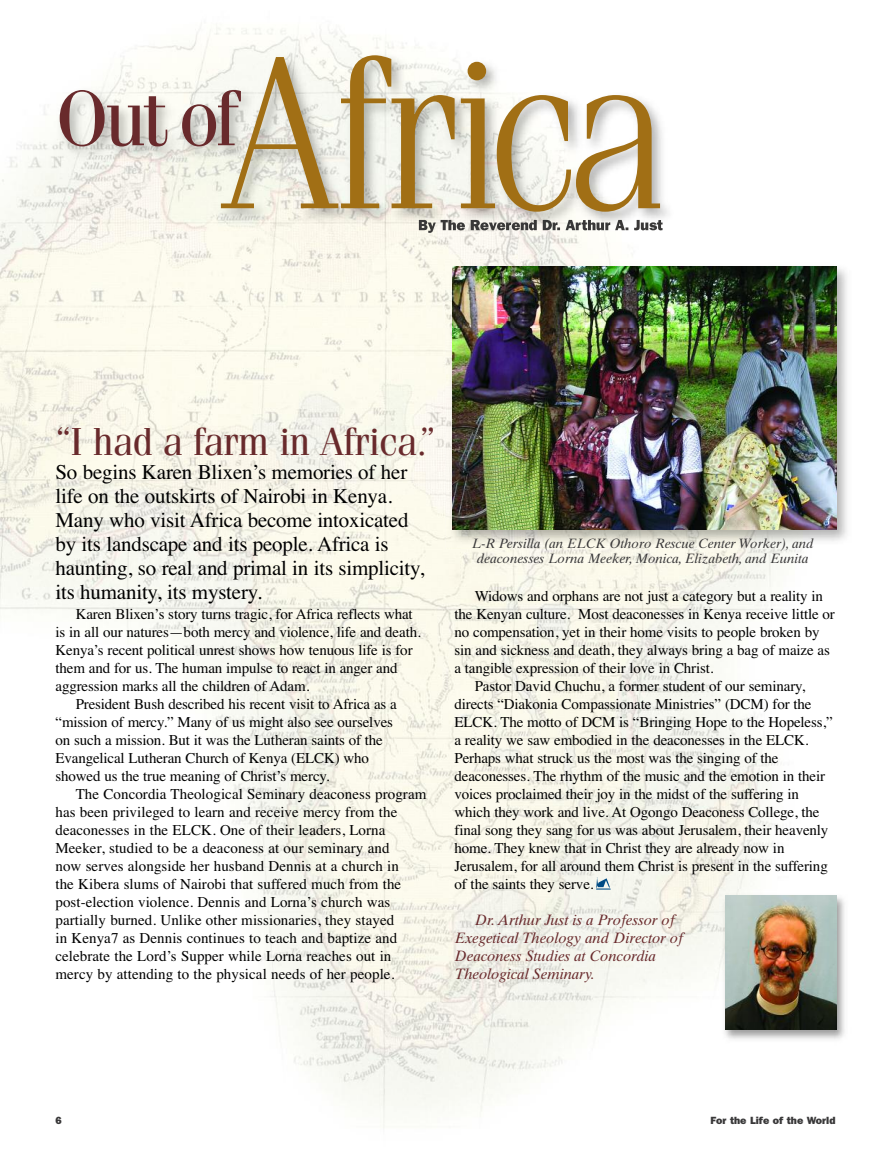
<style>
.page{position:relative;width:891px;height:1161px;background:#fff}
.page>*{position:absolute;margin:0;border:0;box-sizing:border-box;transform-origin:0 0}
.t1{font:300 216px "Fenice";letter-spacing:-.07em;color:#a16f15}
.t2{font:78px "Fenice";color:#692a2c}
.t3{font:39px "Fenice";letter-spacing:-.02em;color:#692a2c}
.t4{font:21px/24px "Times";letter-spacing:-.01em;color:#000}
.t5{font:15px "Times";letter-spacing:-.01em;color:#000}
.t6{font:15px/18px "Times Ten Italic Os F";letter-spacing:-.01em;color:#692a2c}
.t7{font:13.5px/15px "Times Ten Italic Os F";letter-spacing:-.01em;color:#393839;text-align:center}
.t8{font:800 10.5px "Franklin Gothic";color:#393839}
</style>
<div class="page">
<img style="left:0;top:327px;width:802px;height:801px">
<img style="left:446px;top:266px;width:401px;height:283px">
<img style="left:453px;top:267px;width:384px;height:262px">
<img style="left:0;top:24px;width:767px;height:303px">
<img style="left:419px;top:220px;width:133px;height:13px">
<img style="left:719px;top:889px;width:126px;height:156px">
<img style="left:726px;top:895px;width:111px;height:135px">
<svg style="left:596px;top:877px;width:15px;height:13px"></svg>
<h1 class="t1" style="left:221px;top:59px;width:451px">Africa</h1>
<h2 class="t2" style="left:56px;top:91px;width:184px">Out of</h2>
<h3 class="t3" style="left:56px;top:428px;width:382px">“I had a farm in Africa.”</h3>
<p class="t4" style="left:56px;top:460px;width:370px">So begins Karen Blixen’s memories of her life on the outskirts of Nairobi in Kenya.<br>Many who visit Africa become intoxicated by its landscape and its people. Africa is haunting, so real and primal in its simplicity, its humanity, its mystery.</p>
<p class="t5" style="left:76px;top:605px;width:339px">Karen Blixen’s story turns tragic, for Africa reflects what</p>
<p class="t5" style="left:55px;top:623px;width:367px">is in all our natures—both mercy and violence, life and death.</p>
<p class="t5" style="left:55px;top:641px;width:359px">Kenya’s recent political unrest shows how tenuous life is for</p>
<p class="t5" style="left:55px;top:659px;width:344px">them and for us. The human impulse to react in anger and</p>
<p class="t5" style="left:55px;top:677px;width:255px">aggression marks all the children of Adam.</p>
<p class="t5" style="left:76px;top:695px;width:323px">President Bush described his recent visit to Africa as a</p>
<p class="t5" style="left:55px;top:713px;width:339px">“mission of mercy.” Many of us might also see ourselves</p>
<p class="t5" style="left:55px;top:731px;width:329px">on such a mission. But it was the Lutheran saints of the</p>
<p class="t5" style="left:55px;top:749px;width:315px">Evangelical Lutheran Church of Kenya (ELCK) who</p>
<p class="t5" style="left:55px;top:767px;width:276px">showed us the true meaning of Christ’s mercy.</p>
<p class="t5" style="left:76px;top:785px;width:352px">The Concordia Theological Seminary deaconess program</p>
<p class="t5" style="left:55px;top:803px;width:343px">has been privileged to learn and receive mercy from the</p>
<p class="t5" style="left:55px;top:821px;width:332px">deaconesses in the ELCK. One of their leaders, Lorna</p>
<p class="t5" style="left:55px;top:839px;width:336px">Meeker, studied to be a deaconess at our seminary and</p>
<p class="t5" style="left:55px;top:857px;width:345px">now serves alongside her husband Dennis at a church in</p>
<p class="t5" style="left:55px;top:875px;width:347px">the Kibera slums of Nairobi that suffered much from the</p>
<p class="t5" style="left:55px;top:893px;width:336px">post-election violence. Dennis and Lorna’s church was</p>
<p class="t5" style="left:55px;top:911px;width:340px">partially burned. Unlike other missionaries, they stayed</p>
<p class="t5" style="left:55px;top:929px;width:343px">in Kenya7 as Dennis continues to teach and baptize and</p>
<p class="t5" style="left:55px;top:947px;width:337px">celebrate the Lord’s Supper while Lorna reaches out in</p>
<p class="t5" style="left:55px;top:965px;width:340px">mercy by attending to the physical needs of her people.</p>
<p class="t7" style="left:472px;top:537px;width:344px">L-R Persilla (an ELCK Othoro Rescue Center Worker), and deaconesses Lorna Meeker, Monica, Elizabeth, and Eunita</p>
<p class="t5" style="left:475px;top:587px;width:350px">Widows and orphans are not just a category but a reality in</p>
<p class="t5" style="left:454px;top:605px;width:382px">the Kenyan culture. Most deaconesses in Kenya receive little or</p>
<p class="t5" style="left:454px;top:623px;width:367px">no compensation, yet in their home visits to people broken by</p>
<p class="t5" style="left:454px;top:641px;width:377px">sin and sickness and death, they always bring a bag of maize as</p>
<p class="t5" style="left:454px;top:659px;width:261px">a tangible expression of their love in Christ.</p>
<p class="t5" style="left:475px;top:677px;width:332px">Pastor David Chuchu, a former student of our seminary,</p>
<p class="t5" style="left:454px;top:695px;width:359px">directs “Diakonia Compassionate Ministries” (DCM) for the</p>
<p class="t5" style="left:454px;top:713px;width:380px">ELCK. The motto of DCM is “Bringing Hope to the Hopeless,”</p>
<p class="t5" style="left:454px;top:731px;width:355px">a reality we saw embodied in the deaconesses in the ELCK.</p>
<p class="t5" style="left:454px;top:749px;width:326px">Perhaps what struck us the most was the singing of the</p>
<p class="t5" style="left:454px;top:767px;width:372px">deaconesses. The rhythm of the music and the emotion in their</p>
<p class="t5" style="left:454px;top:785px;width:346px">voices proclaimed their joy in the midst of the suffering in</p>
<p class="t5" style="left:454px;top:803px;width:367px">which they work and live. At Ogongo Deaconess College, the</p>
<p class="t5" style="left:454px;top:821px;width:375px">final song they sang for us was about Jerusalem, their heavenly</p>
<p class="t5" style="left:454px;top:839px;width:332px">home. They knew that in Christ they are already now in</p>
<p class="t5" style="left:454px;top:857px;width:375px">Jerusalem, for all around them Christ is present in the suffering</p>
<p class="t5" style="left:454px;top:875px;width:141px">of the saints they serve.</p>
<p class="t6" style="left:454px;top:913px;width:230px;text-indent:20px">Dr.Arthur Just is a Professor of<br>Exegetical Theology and Director of<br>Deaconess Studies at Concordia<br>Theological Seminary.</p>
<p class="t8" style="left:55px;top:1114px;width:8px">6</p>
<p class="t8" style="left:711px;top:1114px;width:126px">For the Life of the World</p>
</div>
